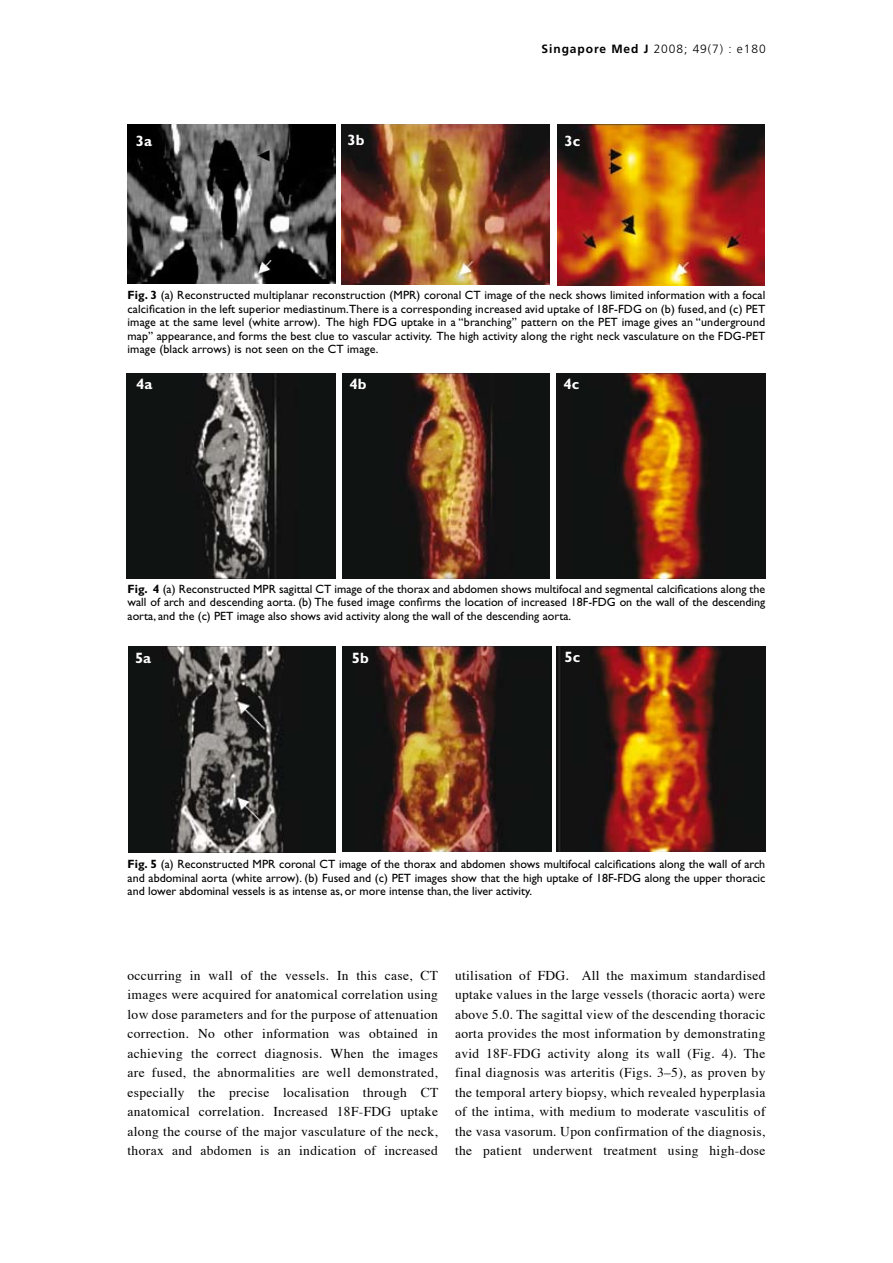
<style>
.page{position:relative;width:893px;height:1263px;background:#fff}
.page>*{position:absolute;margin:0;border:0;box-sizing:border-box;transform-origin:0 0}
.t1{font:700 15px "Gill Sans";color:#fff}
.t2{font:13.5px/19.5px "Times";letter-spacing:.025em;color:#000;text-align:justify}
.t3{font:12px/13.5px "Gill Sans";color:#000;text-align:justify}
.t4{font:300 12px "Frutiger";letter-spacing:.08em;color:#000}
.s1{font-weight:700}
</style>
<div class="page">
<img style="left:128px;top:124px;width:208px;height:159px">
<img style="left:342px;top:124px;width:207px;height:161px">
<img style="left:557px;top:124px;width:208px;height:161px">
<img style="left:127px;top:374px;width:208px;height:204px">
<img style="left:128px;top:646px;width:207px;height:206px">
<img style="left:556px;top:374px;width:209px;height:204px">
<img style="left:342px;top:374px;width:208px;height:204px">
<img style="left:342px;top:646px;width:209px;height:206px">
<img style="left:556px;top:646px;width:209px;height:206px">
<p class="t4" style="left:541px;top:42px;width:226px"><span class="s1">Singapore Med J</span> 2008; 49(7) : e180</p>
<p class="t1" style="left:136px;top:132px;width:18px">3a</p>
<p class="t1" style="left:348px;top:131px;width:19px">3b</p>
<p class="t1" style="left:564px;top:132px;width:17px">3c</p>
<p class="t3" style="left:128px;top:288px;width:639px"><span class="s1">Fig. 3</span> (a) Reconstructed multiplanar reconstruction (MPR) coronal CT image of the neck shows limited information with a focal calcification in the left superior mediastinum.There is a corresponding increased avid uptake of 18F-FDG on (b) fused, and (c) PET image at the same level (white arrow). The high FDG uptake in a “branching” pattern on the PET image gives an “underground map” appearance, and forms the best clue to vascular activity. The high activity along the right neck vasculature on the FDG-PET image (black arrows) is not seen on the CT image.</p>
<p class="t1" style="left:136px;top:375px;width:18px">4a</p>
<p class="t1" style="left:349px;top:375px;width:19px">4b</p>
<p class="t1" style="left:563px;top:375px;width:17px">4c</p>
<p class="t3" style="left:128px;top:582px;width:639px"><span class="s1">Fig. 4</span> (a) Reconstructed MPR sagittal CT image of the thorax and abdomen shows multifocal and segmental calcifications along the wall of arch and descending aorta. (b) The fused image confirms the location of increased 18F-FDG on the wall of the descending aorta, and the (c) PET image also shows avid activity along the wall of the descending aorta.</p>
<p class="t1" style="left:135px;top:649px;width:18px">5a</p>
<p class="t1" style="left:352px;top:649px;width:19px">5b</p>
<p class="t1" style="left:564px;top:648px;width:17px">5c</p>
<p class="t3" style="left:128px;top:857px;width:639px"><span class="s1">Fig. 5</span> (a) Reconstructed MPR coronal CT image of the thorax and abdomen shows multifocal calcifications along the wall of arch and abdominal aorta (white arrow). (b) Fused and (c) PET images show that the high uptake of 18F-FDG along the upper thoracic and lower abdominal vessels is as intense as, or more intense than, the liver activity.</p>
<p class="t2" style="left:128px;top:966px;width:312px">occurring in wall of the vessels. In this case, CT images were acquired for anatomical correlation using low dose parameters and for the purpose of attenuation correction. No other information was obtained in achieving the correct diagnosis. When the images are fused, the abnormalities are well demonstrated, especially the precise localisation through CT anatomical correlation. Increased 18F-FDG uptake along the course of the major vasculature of the neck, thorax and abdomen is an indication of increased</p>
<p class="t2" style="left:455px;top:966px;width:312px">utilisation of FDG. All the maximum standardised uptake values in the large vessels (thoracic aorta) were above 5.0. The sagittal view of the descending thoracic aorta provides the most information by demonstrating avid 18F-FDG activity along its wall (Fig. 4). The final diagnosis was arteritis (Figs. 3–5), as proven by the temporal artery biopsy, which revealed hyperplasia of the intima, with medium to moderate vasculitis of the vasa vasorum. Upon confirmation of the diagnosis, the patient underwent treatment using high-dose</p>
</div>
